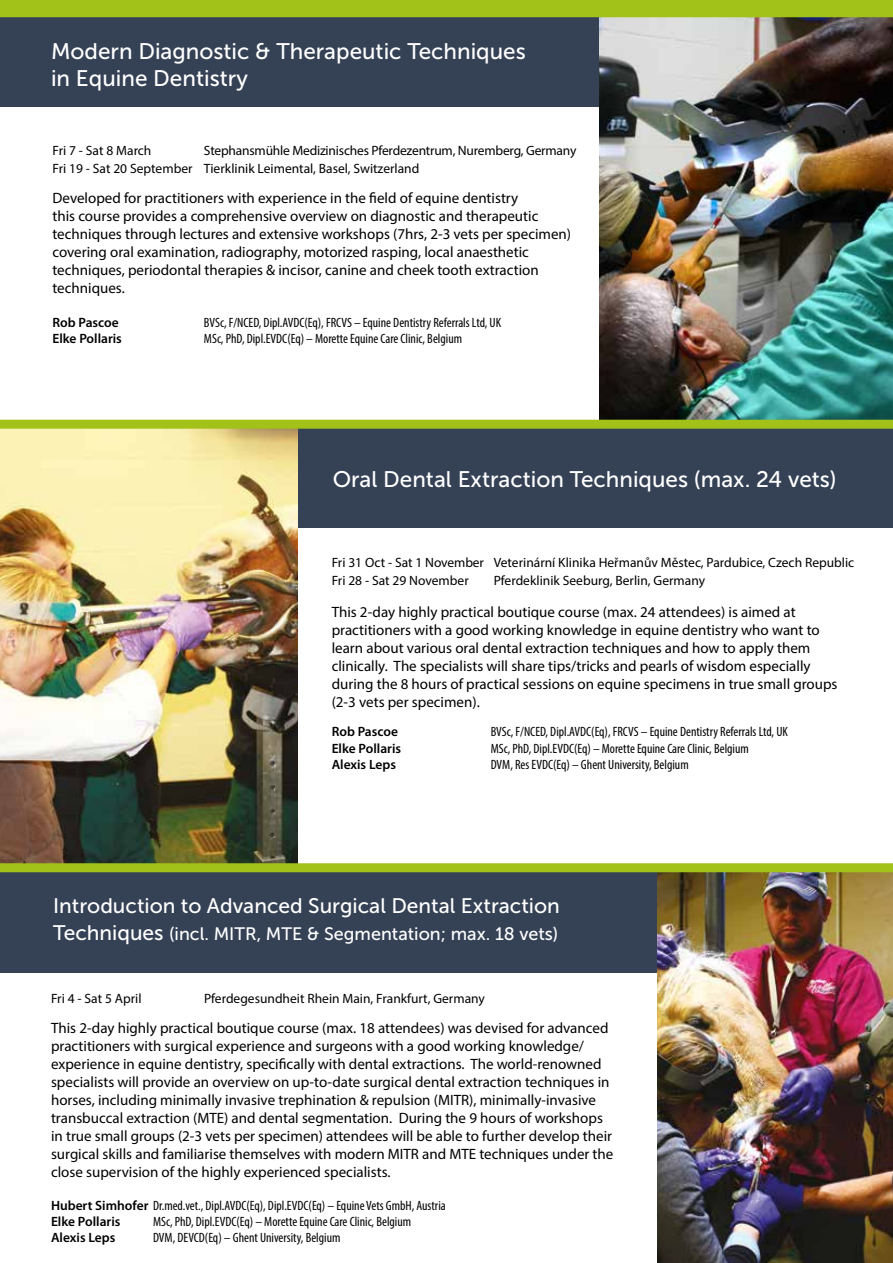
<style>
.page{position:relative;width:893px;height:1263px;background:#fff}
.page>*{position:absolute;margin:0;border:0;box-sizing:border-box;transform-origin:0 0}
.t1{font:22.5px/27px "Museo Sans 500";color:#fff}
.t2{font:21px "Museo Sans 500";color:#fff}
.t3{font:18px "Museo Sans 500";color:#fff}
.t4{font:15px/18px "Myriad Pro";color:#000}
.t5{font:condensed 13.5px/16.2px "Myriad Pro";color:#000}
.t6{font:13.5px/18px "Myriad Pro";color:#000}
.t7{font:600 13.5px "Myriad Pro";color:#000}
.s1{font-size:21px}
.s2{font-weight:600;font-stretch:normal}
</style>
<div class="page">
<div style="left:0;top:10px;width:893px;height:97px;background:#354155"></div>
<div style="left:298px;top:423px;width:595px;height:105px;background:#354155"></div>
<div style="left:0;top:866px;width:893px;height:107px;background:#354155"></div>
<img style="left:600px;top:17px;width:293px;height:403px">
<img style="left:0;top:429px;width:298px;height:434px">
<img style="left:658px;top:872px;width:235px;height:391px">
<div style="left:0;top:420px;width:893px;height:9px;background:#a2c119"></div>
<div style="left:0;top:863px;width:893px;height:9px;background:#a2c119"></div>
<div style="left:0;top:0;width:893px;height:17px;background:#a2c119"></div>
<h1 class="t1" style="left:51px;top:38px;width:476px">Modern Diagnostic &amp; Therapeutic Techniques in Equine Dentistry</h1>
<p class="t6" style="left:52px;top:141px;width:525px;text-indent:158px">tephansmühle Medizinisches Pferdezentrum, Nuremberg, Germany<br>Fri 19 - Sat 20 September Tierklinik Leimental, Basel, Switzerland</p>
<p class="t4" style="left:52px;top:188px;width:520px">Developed for practitioners with experience in the field of equine dentistry<br>this course provides a comprehensive overview on diagnostic and therapeutic techniques through lectures and extensive workshops (7hrs, 2-3 vets per specimen) covering oral examination, radiography, motorized rasping, local anaesthetic techniques, periodontal therapies &amp; incisor, canine and cheek tooth extraction techniques.</p>
<p class="t7" style="left:52px;top:314px;width:68px">Rob Pascoe</p>
<p class="t5" style="left:204px;top:314px;width:299px">BVSc, F/NCED, Dipl.AVDC(Eq), FRCVS – Equine Dentistry Referrals Ltd, UK</p>
<p class="t7" style="left:52px;top:330px;width:71px">Elke Pollaris</p>
<p class="t5" style="left:204px;top:330px;width:260px">MSc, PhD, Dipl.EVDC(Eq) – Morette Equine Care Clinic, Belgium</p>
<p class="t6" style="left:52px;top:141px;width:120px">Fri 7 - Sat 8 March S</p>
<h1 class="t1" style="left:333px;top:466px;width:505px">Oral Dental Extraction Techniques (max. 24 vets)</h1>
<p class="t6" style="left:332px;top:553px;width:524px">Fri 31 Oct - Sat 1 November Veterinární Klinika Heřmanův Městec, Pardubice, Czech Republic<br>Fri 28 - Sat 29 November</p>
<p class="t6" style="left:494px;top:571px;width:213px">Pferdeklinik Seeburg, Berlin, Germany</p>
<p class="t4" style="left:332px;top:602px;width:507px">This 2-day highly practical boutique course (max. 24 attendees) is aimed at practitioners with a good working knowledge in equine dentistry who want to learn about various oral dental extraction techniques and how to apply them clinically. The specialists will share tips/tricks and pearls of wisdom especially during the 8 hours of practical sessions on equine specimens in true small groups (2-3 vets per specimen).</p>
<p class="t7" style="left:332px;top:723px;width:68px">Rob Pascoe</p>
<p class="t5" style="left:491px;top:724px;width:299px">BVSc, F/NCED, Dipl.AVDC(Eq), FRCVS – Equine Dentistry Referrals Ltd, UK</p>
<p class="t7" style="left:332px;top:739px;width:71px">Elke Pollaris</p>
<p class="t5" style="left:491px;top:740px;width:260px">MSc, PhD, Dipl.EVDC(Eq) – Morette Equine Care Clinic, Belgium</p>
<p class="t7" style="left:332px;top:756px;width:66px">Alexis Leps</p>
<p class="t5" style="left:491px;top:756px;width:199px">DVM, Res EVDC(Eq) – Ghent University, Belgium</p>
<h2 class="t2" style="left:53px;top:894px;width:508px">Introduction to Advanced Surgical Dental Extraction</h2>
<p class="t3" style="left:53px;top:924px;width:507px"><span class="s1">Techniques</span> (incl. MITR, MTE &amp; Segmentation; max. 18 vets)</p>
<p class="t6" style="left:51px;top:989px;width:92px">Fri 4 - Sat 5 April</p>
<p class="t6" style="left:204px;top:989px;width:282px">Pferdegesundheit Rhein Main, Frankfurt, Germany</p>
<p class="t4" style="left:51px;top:1019px;width:564px">This 2-day highly practical boutique course (max. 18 attendees) was devised for advanced practitioners with surgical experience and surgeons with a good working knowledge/ experience in equine dentistry, specifically with dental extractions. The world-renowned specialists will provide an overview on up-to-date surgical dental extraction techniques in horses, including minimally invasive trephination &amp; repulsion (MITR), minimally-invasive transbuccal extraction (MTE) and dental segmentation. During the 9 hours of workshops in true small groups (2-3 vets per specimen) attendees will be able to further develop their surgical skills and familiarise themselves with modern MITR and MTE techniques under the close supervision of the highly experienced specialists.</p>
<p class="t5" style="left:51px;top:1197px;width:396px"><span class="s2">Hubert Simhofer</span> Dr.med.vet., Dipl.AVDC(Eq), Dipl.EVDC(Eq) – Equine Vets GmbH, Austria<br><span class="s2">Elke Pollaris</span></p>
<p class="t5" style="left:153px;top:1213px;width:260px">MSc, PhD, Dipl.EVDC(Eq) – Morette Equine Care Clinic, Belgium</p>
<p class="t7" style="left:51px;top:1229px;width:66px">Alexis Leps</p>
<p class="t5" style="left:153px;top:1229px;width:189px">DVM, DEVCD(Eq) – Ghent University, Belgium</p>
</div>
